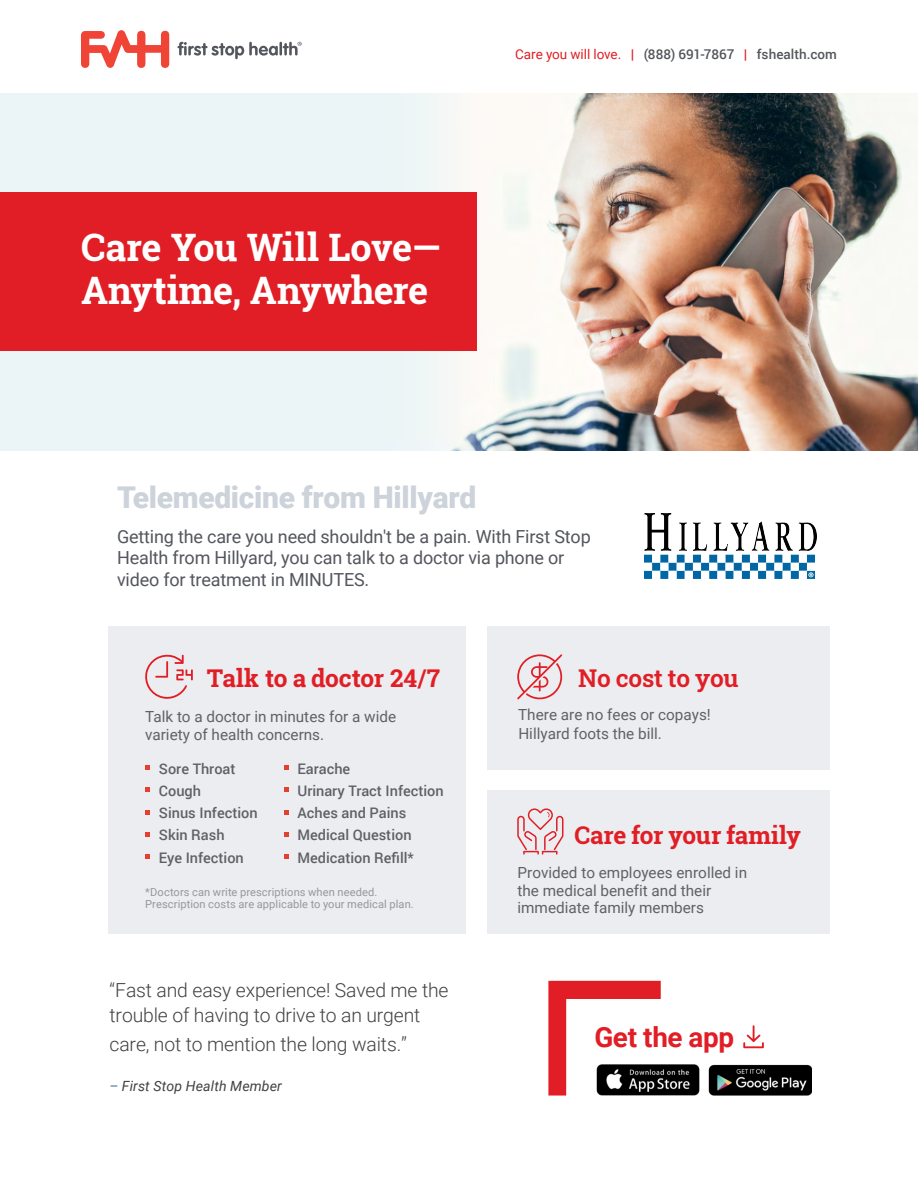
<style>
.page{position:relative;width:918px;height:1188px;background:#fff}
.page>*{position:absolute;margin:0;border:0;box-sizing:border-box;transform-origin:0 0}
.t1{font:700 37.8px/42.6px "Roboto Slab";letter-spacing:-.015em;color:#fff}
.t2{font:900 30px "Roboto";letter-spacing:-.01em;color:#cdd3da}
.t3{font:700 27.9px "Roboto";letter-spacing:-.015em;color:#e11e25}
.t4{font:700 24.45px "Roboto Slab";letter-spacing:-.015em;color:#e11e25}
.t5{font:600 24.45px "Roboto Slab";letter-spacing:-.005em;color:#e11e25}
.t6{font:300 19.35px/25.2px "Roboto";letter-spacing:-.005em;color:#414042}
.t7{font:18px/21.6px "Roboto";letter-spacing:-.01em;color:#53565c}
.t8{font:15.3px/18.3px "Roboto";color:#606166}
.t9{font:500 14.55px/22.4px "Roboto";color:#606166}
.t10{font:italic 14.1px "Roboto";letter-spacing:.01em;color:#414042}
.t11{font:500 13.5px "Roboto";color:#53565c}
.t12{font:11.1px/12.3px "Roboto";letter-spacing:.01em;color:#99969b}
.s1{font-weight:400;color:#e11e25}
.s2{font-weight:900;color:#e11e25}
.s3{color:#4070a0}
</style>
<div class="page">
<div style="left:108px;top:626px;width:358px;height:308px;background:#ebedf0"></div>
<div style="left:0;top:93px;width:918px;height:358px;background:#ebf5f7"></div>
<img style="left:367px;top:93px;width:551px;height:358px">
<svg style="left:81px;top:30px;width:88px;height:38px"></svg>
<svg style="left:177px;top:42px;width:125px;height:17px"></svg>
<div style="left:0;top:193px;width:476px;height:158px;background:#e11e25"></div>
<img style="left:661px;top:1064px;width:151px;height:32px">
<svg style="left:548px;top:981px;width:113px;height:115px"></svg>
<svg style="left:743px;top:1025px;width:21px;height:23px"></svg>
<div style="left:487px;top:626px;width:342px;height:144px;background:#ebedf0"></div>
<div style="left:487px;top:790px;width:342px;height:144px;background:#ebedf0"></div>
<svg style="left:145px;top:765px;width:5px;height:5px"></svg>
<svg style="left:145px;top:787px;width:5px;height:5px"></svg>
<svg style="left:145px;top:810px;width:5px;height:5px"></svg>
<svg style="left:145px;top:832px;width:5px;height:5px"></svg>
<svg style="left:145px;top:854px;width:5px;height:5px"></svg>
<svg style="left:284px;top:765px;width:5px;height:5px"></svg>
<svg style="left:284px;top:787px;width:5px;height:5px"></svg>
<svg style="left:284px;top:810px;width:5px;height:5px"></svg>
<svg style="left:284px;top:832px;width:5px;height:5px"></svg>
<svg style="left:284px;top:854px;width:5px;height:5px"></svg>
<svg style="left:517px;top:654px;width:45px;height:45px;background:#e8bdc1"></svg>
<svg style="left:145px;top:654px;width:48px;height:45px;background:#e9cace"></svg>
<svg style="left:517px;top:808px;width:46px;height:47px;background:#e8c3c7"></svg>
<img style="left:645px;top:513px;width:171px;height:66px">
<h1 class="t1" style="left:81px;top:226px;width:361px">Care You Will Love—<br>Anytime, Anywhere</h1>
<p class="t11" style="left:515px;top:44px;width:323px"><span class="s1">Care you will love.</span> <span class="s2">|</span> (888) 691-7867 <span class="s2">|</span> fshealth.com</p>
<h2 class="t2" style="left:117px;top:477px;width:361px">Telemedicine from Hillyard</h2>
<p class="t7" style="left:117px;top:525px;width:475px">Getting the care you need shouldn't be a pain. With First Stop<br>Health from Hillyard, you can talk to a doctor via phone or video for treatment in MINUTES.</p>
<h3 class="t4" style="left:207px;top:661px;width:235px">Talk to a doctor 24/7</h3>
<p class="t8" style="left:145px;top:707px;width:252px">Talk to a doctor in minutes for a wide variety of health concerns.</p>
<p class="t9" style="left:159px;top:757px;width:100px">Sore Throat<br>Cough<br>Sinus Infection<br>Skin Rash<br>Eye Infection</p>
<p class="t9" style="left:297px;top:757px;width:148px">Earache<br>Urinary Tract Infection<br>Aches and Pains<br>Medical Question<br>Medication Refill*</p>
<p class="t12" style="left:145px;top:885px;width:270px">*Doctors can write prescriptions when needed.<br>Prescription costs are applicable to your medical plan.</p>
<p class="t6" style="left:110px;top:977px;width:341px">“Fast and easy experience! Saved me the trouble of having to drive to an urgent</p>
<p class="t6" style="left:110px;top:1031px;width:299px">care, not to mention the long waits.”</p>
<p class="t10" style="left:110px;top:1076px;width:174px"><span class="s3">–</span> First Stop Health Member</p>
<h3 class="t5" style="left:578px;top:662px;width:162px">No cost to you</h3>
<p class="t8" style="left:518px;top:705px;width:194px">There are no fees or copays!<br>Hillyard foots the bill.</p>
<h3 class="t4" style="left:574px;top:819px;width:228px">Care for your family</h3>
<p class="t8" style="left:518px;top:864px;width:231px;line-height:17.1px">Provided to employees enrolled in the medical benefit and their immediate family members</p>
<h3 class="t3" style="left:594px;top:1018px;width:141px">Get the app</h3>
</div>
